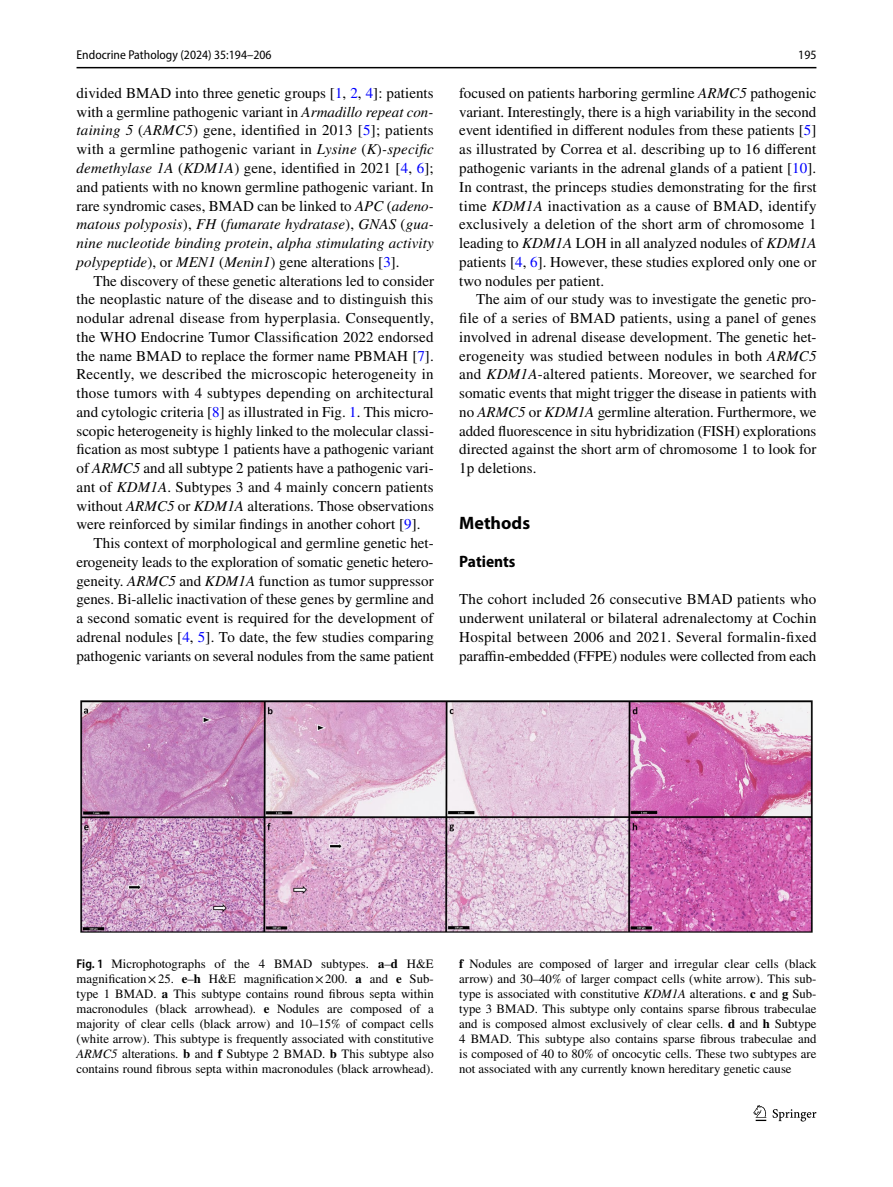
<style>
.page{position:relative;width:893px;height:1187px;background:#fff}
.page>*{position:absolute;margin:0;border:0;box-sizing:border-box;transform-origin:0 0}
.t1{font:700 18px "Myriad Pro";color:#000}
.t2{font:700 semi-condensed 16.5px "Myriad Pro";color:#000}
.t3{font:15px/18.8px "STIX";letter-spacing:.005em;color:#000;text-align:justify}
.t4{font:12.75px/15px "STIX";color:#000;text-align:justify}
.t5{font:semi-condensed 12.75px "Myriad Pro";color:#000}
.s1{color:#00f}
.s2{font-style:italic}
.s3{font-family:"Myriad Pro";font-weight:600;font-stretch:semi-condensed}
.s4{font-weight:700}
</style>
<div class="page">
<hr style="left:77px;top:67px;width:739px;height:1px;background:#000">
<svg style="left:753px;top:1105px;width:13px;height:15px"></svg>
<svg style="left:773px;top:1109px;width:43px;height:12px"></svg>
<img style="left:81px;top:700px;width:731px;height:232px">
<p class="t5" style="left:77px;top:48px;width:197px">Endocrine Pathology (2024) 35:194–206</p>
<p class="t5" style="left:798px;top:48px;width:20px">195</p>
<p class="t3" style="left:77px;top:84px;width:359px">divided BMAD into three genetic groups [<span class="s1">1</span>, <span class="s1">2</span>, <span class="s1">4</span>]: patients with a germline pathogenic variant in <span class="s2">Armadillo repeat con&shy;taining 5</span> (<span class="s2">ARMC5</span>) gene, identified in 2013 [<span class="s1">5</span>]; patients with a germline pathogenic variant in <span class="s2">Lysine</span> (<span class="s2">K</span>)<span class="s2">-specific demethylase 1A</span> (<span class="s2">KDM1A</span>) gene, identified in 2021 [<span class="s1">4</span>, <span class="s1">6</span>]; and patients with no known germline pathogenic variant. In rare syndromic cases, BMAD can be linked to <span class="s2">APC</span> (<span class="s2">adeno&shy;matous polyposis</span>), <span class="s2">FH</span> (<span class="s2">fumarate hydratase</span>), <span class="s2">GNAS</span> (<span class="s2">gua&shy;nine nucleotide binding protein</span>, <span class="s2">alpha stimulating activity polypeptide</span>), or <span class="s2">MEN1</span> (<span class="s2">Menin1</span>) gene alterations [<span class="s1">3</span>].</p>
<p class="t3" style="left:94px;top:272px;width:342px">The discovery of these genetic alterations led to consider</p>
<p class="t3" style="left:77px;top:291px;width:358px">the neoplastic nature of the disease and to distinguish this</p>
<p class="t3" style="left:77px;top:309px;width:359px">nodular adrenal disease from hyperplasia. Consequently,</p>
<p class="t3" style="left:77px;top:328px;width:359px">the WHO Endocrine Tumor Classification 2022 endorsed</p>
<p class="t3" style="left:77px;top:347px;width:359px">the name BMAD to replace the former name PBMAH [<span class="s1">7</span>].</p>
<p class="t3" style="left:77px;top:366px;width:359px">Recently, we described the microscopic heterogeneity in</p>
<p class="t3" style="left:77px;top:384px;width:359px">those tumors with 4 subtypes depending on architectural</p>
<p class="t3" style="left:77px;top:403px;width:359px">and cytologic criteria [<span class="s1">8</span>] as illustrated in Fig. <span class="s1">1</span>. This micro-</p>
<p class="t3" style="left:77px;top:422px;width:359px">scopic heterogeneity is highly linked to the molecular classi-</p>
<p class="t3" style="left:77px;top:441px;width:359px">fication as most subtype 1 patients have a pathogenic variant</p>
<p class="t3" style="left:77px;top:459px;width:359px">of <span class="s2">ARMC5</span> and all subtype 2 patients have a pathogenic vari-</p>
<p class="t3" style="left:77px;top:478px;width:359px">ant of <span class="s2">KDM1A</span>. Subtypes 3 and 4 mainly concern patients</p>
<p class="t3" style="left:77px;top:497px;width:359px">without <span class="s2">ARMC5</span> or <span class="s2">KDM1A</span> alterations. Those observations</p>
<p class="t3" style="left:77px;top:516px;width:345px">were reinforced by similar findings in another cohort [<span class="s1">9</span>].</p>
<p class="t3" style="left:94px;top:534px;width:342px">This context of morphological and germline genetic het-</p>
<p class="t3" style="left:77px;top:553px;width:358px">erogeneity leads to the exploration of somatic genetic hetero-</p>
<p class="t3" style="left:77px;top:572px;width:359px">geneity. <span class="s2">ARMC5</span> and <span class="s2">KDM1A</span> function as tumor suppressor</p>
<p class="t3" style="left:77px;top:591px;width:359px">genes. Bi-allelic inactivation of these genes by germline and</p>
<p class="t3" style="left:77px;top:609px;width:358px">a second somatic event is required for the development of</p>
<p class="t3" style="left:77px;top:628px;width:359px">adrenal nodules [<span class="s1">4</span>, <span class="s1">5</span>]. To date, the few studies comparing</p>
<p class="t3" style="left:77px;top:647px;width:359px">pathogenic variants on several nodules from the same patient</p>
<p class="t3" style="left:459px;top:84px;width:359px">focused on patients harboring germline <span class="s2">ARMC5</span> pathogenic variant. Interestingly, there is a high variability in the second event identified in different nodules from these patients [<span class="s1">5</span>] as illustrated by Correa et al. describing up to 16 different pathogenic variants in the adrenal glands of a patient [<span class="s1">10</span>].<br>In contrast, the princeps studies demonstrating for the first time <span class="s2">KDM1A</span> inactivation as a cause of BMAD, identify exclusively a deletion of the short arm of chromosome 1 leading to <span class="s2">KDM1A</span> LOH in all analyzed nodules of <span class="s2">KDM1A </span>patients [<span class="s1">4</span>, <span class="s1">6</span>]. However, these studies explored only one or two nodules per patient.</p>
<p class="t3" style="left:459px;top:291px;width:359px;text-indent:17px">The aim of our study was to investigate the genetic pro&shy;file of a series of BMAD patients, using a panel of genes involved in adrenal disease development. The genetic het&shy;erogeneity was studied between nodules in both <span class="s2">ARMC5 </span>and <span class="s2">KDM1A</span>-altered patients. Moreover, we searched for somatic events that might trigger the disease in patients with no <span class="s2">ARMC5</span> or <span class="s2">KDM1A</span> germline alteration. Furthermore, we added fluorescence in situ hybridization (FISH) explorations directed against the short arm of chromosome 1 to look for 1p deletions.</p>
<p class="t1" style="left:459px;top:511px;width:72px">Methods</p>
<p class="t2" style="left:459px;top:552px;width:58px">Patients</p>
<p class="t3" style="left:459px;top:591px;width:359px">The cohort included 26 consecutive BMAD patients who underwent unilateral or bilateral adrenalectomy at Cochin Hospital between 2006 and 2021. Several formalin-fixed paraffin-embedded (FFPE) nodules were collected from each</p>
<p class="t4" style="left:77px;top:956px;width:359px"><span class="s3">Fig. 1</span> Microphotographs of the 4 BMAD subtypes. <span class="s4">a</span>–<span class="s4">d</span> H&amp;E magnification×25. <span class="s4">e</span>–<span class="s4">h</span> H&amp;E magnification×200. <span class="s4">a</span> and <span class="s4">e</span> Sub&shy;type 1 BMAD. <span class="s4">a</span> This subtype contains round fibrous septa within macronodules (black arrowhead). <span class="s4">e</span> Nodules are composed of a majority of clear cells (black arrow) and 10–15% of compact cells (white arrow). This subtype is frequently associated with constitutive <span class="s2">ARMC5</span> alterations. <span class="s4">b</span> and <span class="s4">f</span> Subtype 2 BMAD. <span class="s4">b</span> This subtype also contains round fibrous septa within macronodules (black arrowhead).</p>
<p class="t4" style="left:459px;top:956px;width:359px"><span class="s4">f</span> Nodules are composed of larger and irregular clear cells (black arrow) and 30–40% of larger compact cells (white arrow). This sub&shy;type is associated with constitutive <span class="s2">KDM1A</span> alterations. <span class="s4">c</span> and <span class="s4">g</span> Sub&shy;type 3 BMAD. This subtype only contains sparse fibrous trabeculae and is composed almost exclusively of clear cells. <span class="s4">d</span> and <span class="s4">h</span> Subtype 4 BMAD. This subtype also contains sparse fibrous trabeculae and is composed of 40 to 80% of oncocytic cells. These two subtypes are not associated with any currently known hereditary genetic cause</p>
</div>
